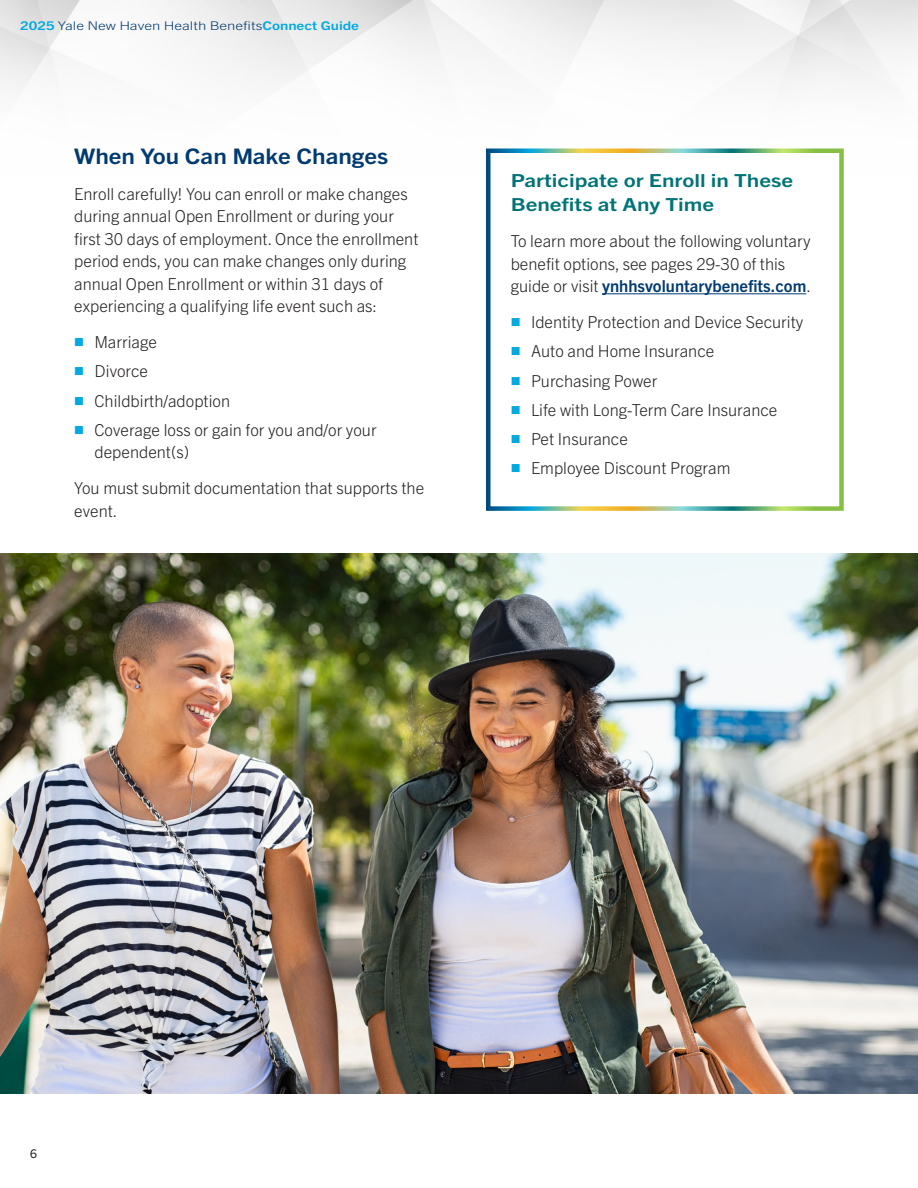
<style>
.page{position:relative;width:918px;height:1188px;background:#fff}
.page>*{position:absolute;margin:0;border:0;box-sizing:border-box;transform-origin:0 0}
.Header_1{font:700 21.45px "Trade Gothic Next LT Pro";color:#003a70;scale:1.14 1}
.Header_2{font:700 18px/24px "Trade Gothic Next LT Pro";color:#007377;scale:1.25 1}
.Body_Text_Print{font:300 16.5px/22.5px "Trade Gothic Next LT Pro";color:#231f20}
.t1{font:300 12px "Trade Gothic Next LT Pro";color:#003a70;scale:1.25 1}
.t2{font:12px "Trade Gothic Next LT Pro";color:#231f20}
.s1{font-weight:700;color:#00a9e0}
.s2{font-family:"Sarabun";color:#00a9e0}
.s3{font-weight:700;color:#003a70}
</style>
<div class="page">
<svg style="left:159px;top:0;width:123px;height:82px"></svg>
<svg style="left:507px;top:0;width:194px;height:57px"></svg>
<svg style="left:282px;top:0;width:225px;height:82px"></svg>
<svg style="left:701px;top:0;width:217px;height:87px"></svg>
<svg style="left:0;top:0;width:80px;height:89px"></svg>
<img style="left:0;top:554px;width:918px;height:540px">
<hr style="left:602px;top:293px;width:204px;height:1px;background:#003a70">
<p class="t1" style="left:20px;top:17px;width:273px"><span class="s1">2025</span> Yale New Haven Health Benefits<span class="s1">Connect Guide</span></p>
<p class="Header_1" style="left:74px;top:141px;width:277px">When You Can Make Changes</p>
<p class="Body_Text_Print" style="left:74px;top:181px;width:346px">Enroll carefully! You can enroll or make changes during annual Open Enrollment or during your first 30 days of employment. Once the enrollment period ends, you can make changes only during annual Open Enrollment or within 31 days of experiencing a qualifying life event such as:</p>
<p class="Body_Text_Print" style="left:74px;top:330px;width:84px"><span class="s2">■</span> Marriage</p>
<p class="Body_Text_Print" style="left:74px;top:359px;width:75px"><span class="s2">■</span> Divorce</p>
<p class="Body_Text_Print" style="left:74px;top:388px;width:157px"><span class="s2">■</span> Childbirth/adoption</p>
<p class="Body_Text_Print" style="left:94px;top:417px;width:284px;text-indent:-20px"><span class="s2">■</span> Coverage loss or gain for you and/or your dependent(s)</p>
<p class="Body_Text_Print" style="left:74px;top:476px;width:352px">You must submit documentation that supports the event.</p>
<p class="Header_2" style="left:511px;top:167px;width:227px">Participate or Enroll in These<br>Benefits at Any Time</p>
<p class="Body_Text_Print" style="left:511px;top:229px;width:302px">To learn more about the following voluntary benefit options, see pages 29-30 of this guide or visit <span class="s3">ynhhsvoluntarybenefits.com</span>.</p>
<p class="Body_Text_Print" style="left:511px;top:310px;width:294px"><span class="s2">■</span> Identity Protection and Device Security</p>
<p class="Body_Text_Print" style="left:511px;top:339px;width:205px"><span class="s2">■</span> Auto and Home Insurance</p>
<p class="Body_Text_Print" style="left:511px;top:368px;width:148px"><span class="s2">■</span> Purchasing Power</p>
<p class="Body_Text_Print" style="left:511px;top:398px;width:268px"><span class="s2">■</span> Life with Long-Term Care Insurance</p>
<p class="Body_Text_Print" style="left:511px;top:427px;width:119px"><span class="s2">■</span> Pet Insurance</p>
<p class="Body_Text_Print" style="left:511px;top:456px;width:221px"><span class="s2">■</span> Employee Discount Program</p>
<p class="t2" style="left:30px;top:1146px;width:8px">6</p>
</div>
